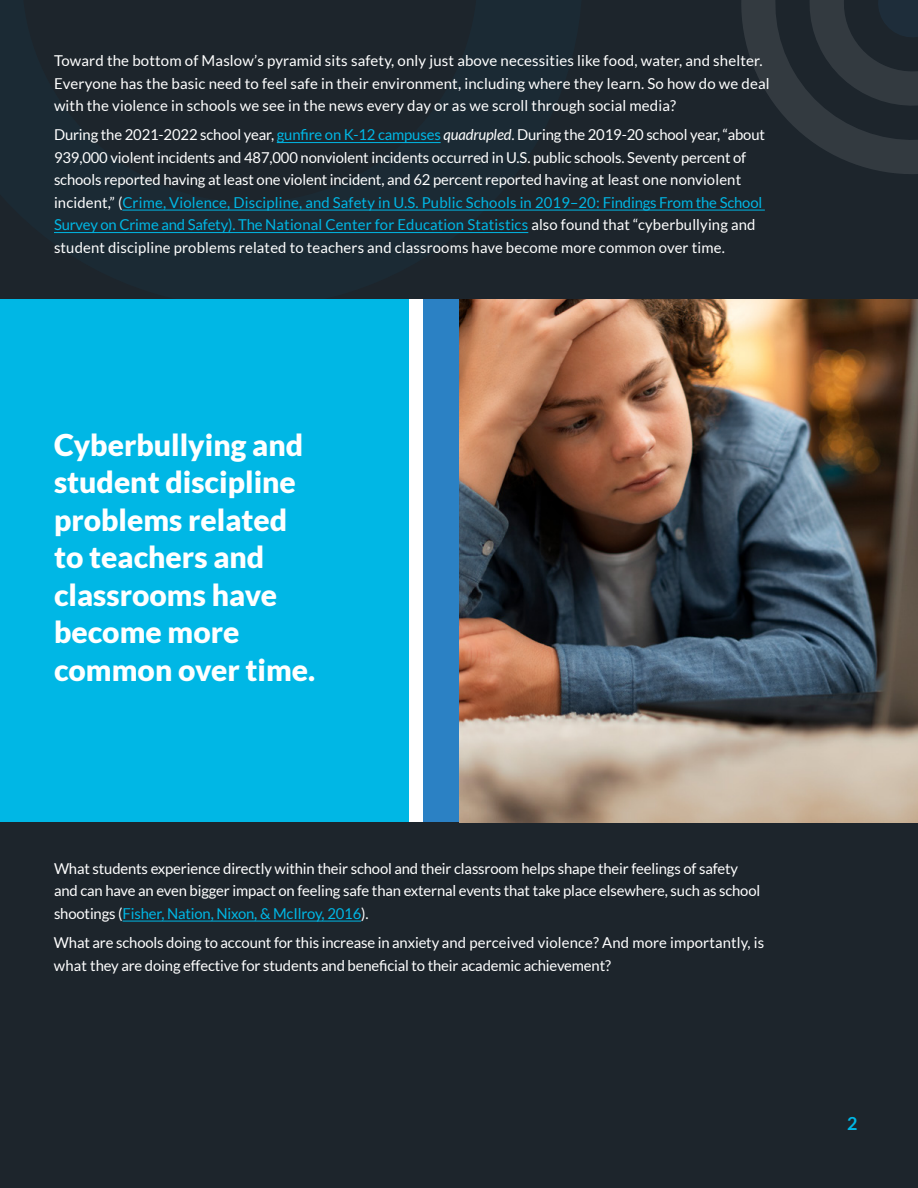
<style>
.page{position:relative;width:918px;height:1188px;background:#1d252c}
.page>*{position:absolute;margin:0;border:0;box-sizing:border-box;transform-origin:0 0}
.t1{font:900 30px/37.5px "Lato";color:#fff}
.t2{font:700 18px "Lato";color:#00b7e5}
.t3{font:15px/22.5px "Lato";letter-spacing:-.01em;color:#fff}
.t4{font:15px/22.5px "Lato";letter-spacing:.01em;color:#fff}
.s1{color:#00b7e5}
.s2{font-style:italic}
</style>
<div class="page">
<svg style="left:54px;top:142px;width:529px;height:92px"></svg>
<hr style="left:277px;top:142px;width:164px;height:1px;background:#00b7e5">
<hr style="left:122px;top:210px;width:643px;height:1px;background:#00b7e5">
<hr style="left:54px;top:232px;width:474px;height:1px;background:#00b7e5">
<hr style="left:123px;top:921px;width:238px;height:1px;background:#00b7e5">
<div style="left:408px;top:299px;width:36px;height:523px;background:#fff"></div>
<div style="left:423px;top:299px;width:36px;height:523px;background:#2b81c4"></div>
<img style="left:459px;top:299px;width:459px;height:523px">
<div style="left:0;top:299px;width:408px;height:523px;background:#00b7e5"></div>
<svg style="left:741px;top:0;width:177px;height:174px"></svg>
<p class="t4" style="left:54px;top:50px;width:717px">Toward the bottom of Maslow’s pyramid sits safety, only just above necessities like food, water, and shelter.<br>Everyone has the basic need to feel safe in their environment, including where they learn. So how do we deal with the violence in schools we see in the news every day or as we scroll through social media?</p>
<p class="t3" style="left:54px;top:125px;width:713px">During the 2021-2022 school year, <span class="s1">gunfire on K-12 campuses</span> <span class="s2">quadrupled</span>. During the 2019-20 school year, “about 939,000 violent incidents and 487,000 nonviolent incidents occurred in U.S. public schools. Seventy percent of schools reported having at least one violent incident, and 62 percent reported having at least one nonviolent incident,” (<span class="s1">Crime, Violence, Discipline, and Safety in U.S. Public Schools in 2019–20: Findings From the School Survey on Crime and Safety). The National Center for Education Statistics</span> also found that “cyberbullying and student discipline problems related to teachers and classrooms have become more common over time.</p>
<h1 class="t1" style="left:54px;top:429px;width:263px">Cyberbullying and student discipline problems related to teachers and classrooms have become more common over time.</h1>
<p class="t3" style="left:54px;top:858px;width:708px">What students experience directly within their school and their classroom helps shape their feelings of safety and can have an even bigger impact on feeling safe than external events that take place elsewhere, such as school shootings (<span class="s1">Fisher, Nation, Nixon, &amp; McIlroy, 2016</span>).</p>
<p class="t3" style="left:54px;top:932px;width:712px">What are schools doing to account for this increase in anxiety and perceived violence? And more importantly, is what they are doing effective for students and beneficial to their academic achievement?</p>
<p class="t2" style="left:847px;top:1114px;width:12px">2</p>
</div>
